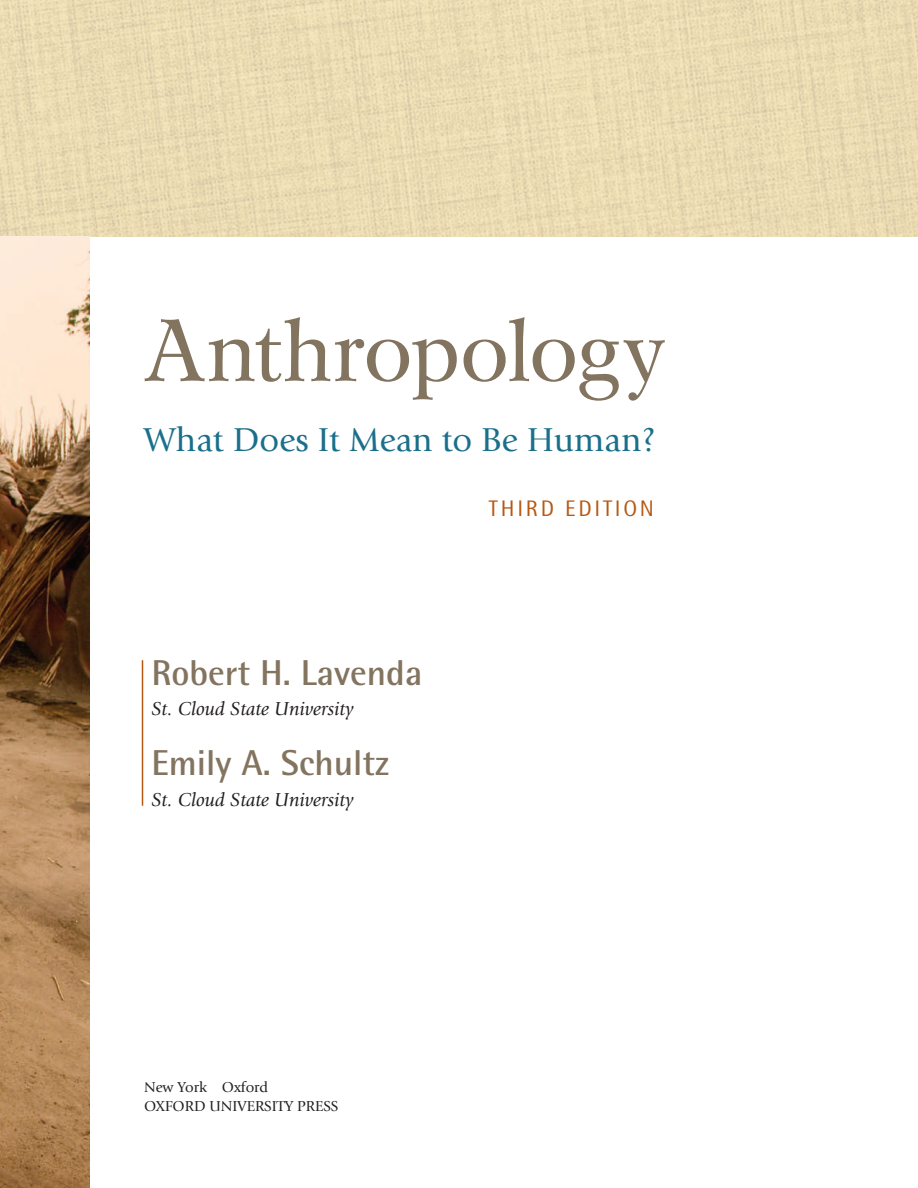
<style>
.page{position:relative;width:918px;height:1188px;background:#fff}
.page>*{position:absolute;margin:0;border:0;box-sizing:border-box;transform-origin:0 0}
.t1{font:87px "Wilke LT Std";letter-spacing:-.02em;color:#83745f}
.t2{font:700 36px "Rotis Semi Sans Std";color:#83745f}
.t3{font:34.5px "Giovanni Std";color:#1a6f8a}
.t4{font:22.5px "Rotis Semi Sans Std";letter-spacing:.12em;color:#b55812}
.t5{font:italic 19.5px "Giovanni Std";color:#231f20}
.t6{font:15px/19.5px "Giovanni Std";color:#231f20}
</style>
<div class="page">
<hr style="left:142px;top:660px;width:1px;height:146px;background:#b55812">
<div style="left:0;top:0;width:918px;height:237px;background:#ebdbb2"></div>
<img style="left:0;top:237px;width:90px;height:951px">
<p class="t1" style="left:144px;top:300px;width:523px">Anthropology</p>
<p class="t3" style="left:144px;top:420px;width:513px">What Does It Mean to Be Human?</p>
<p class="t2" style="left:151px;top:651px;width:272px">Robert H. Lavenda</p>
<p class="t5" style="left:151px;top:698px;width:203px">St. Cloud State University</p>
<p class="t2" style="left:151px;top:741px;width:239px">Emily A. Schultz</p>
<p class="t5" style="left:151px;top:789px;width:203px">St. Cloud State University</p>
<p class="t4" style="left:489px;top:495px;width:167px">THIRD EDITION</p>
<p class="t6" style="left:144px;top:1077px;width:196px">New York Oxford<br>OXFORD UNIVERSITY PRESS</p>
</div>
